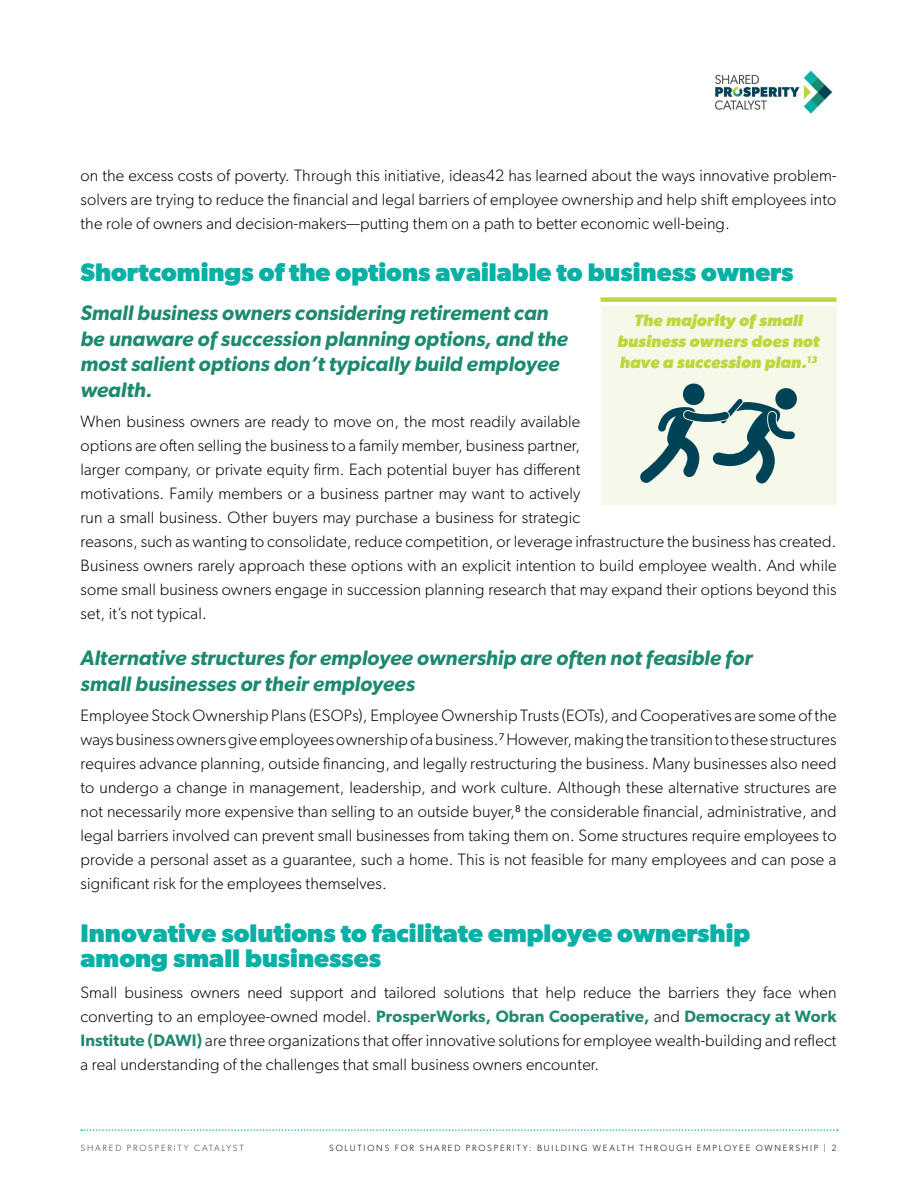
<style>
.page{position:relative;width:918px;height:1188px;background:#fff}
.page>*{position:absolute;margin:0;border:0;box-sizing:border-box;transform-origin:0 0}
.t1{font:700 25.5px/25.5px "Gibson";color:#09b0a5}
.t2{font:italic 600 21px/25.5px "Gibson";color:#1d8a70}
.t3{font:300 16.5px/24px "Gibson";letter-spacing:.01em;color:#000;text-align:justify}
.t4{font:italic 700 16.5px/21px "Gibson";letter-spacing:.01em;color:#bed73c;text-align:center}
.t5{font:300 9px "Gibson";letter-spacing:.2em;color:#000}
.t6{font:300 9px "Gibson";letter-spacing:.2em;color:#3c3e3e}
.s1{font-weight:600;color:#208a70}
</style>
<div class="page">
<img style="left:715px;top:70px;width:117px;height:44px">
<svg style="left:81px;top:1129px;width:757px;height:2px"></svg>
<div style="left:601px;top:306px;width:236px;height:199px;background:#f6f9e9"></div>
<div style="left:601px;top:297px;width:236px;height:5px;background:#bed73c"></div>
<svg style="left:640px;top:383px;width:157px;height:100px"></svg>
<p class="t3" style="left:81px;top:163px;width:757px">on the excess costs of poverty. Through this initiative, ideas42 has learned about the ways innovative problem&shy;solvers are trying to reduce the financial and legal barriers of employee ownership and help shift employees into the role of owners and decision-makers—putting them on a path to better economic well-being.</p>
<h1 class="t1" style="left:81px;top:259px;width:715px">Shortcomings of the options available to business owners</h1>
<p class="t2" style="left:81px;top:300px;width:489px">Small business owners considering retirement can be unaware of succession planning options, and the most salient options don’t typically build employee wealth.</p>
<p class="t3" style="left:81px;top:409px;width:758px;text-align:left">When business owners are ready to move on, the most readily available<br>options are often selling the business to a family member, business partner,<br>larger company, or private equity firm. Each potential buyer has different<br>motivations. Family members or a business partner may want to actively<br>run a small business. Other buyers may purchase a business for strategic<br>reasons, such as wanting to consolidate, reduce competition, or leverage infrastructure the business has created.<br>Business owners rarely approach these options with an explicit intention to build employee wealth. And while some small business owners engage in succession planning research that may expand their options beyond this set, it’s not typical.</p>
<p class="t2" style="left:81px;top:645px;width:673px">Alternative structures for employee ownership are often not feasible for small businesses or their employees</p>
<p class="t3" style="left:81px;top:703px;width:758px">Employee Stock Ownership Plans (ESOPs), Employee Ownership Trusts (EOTs), and Cooperatives are some of the ways business owners give employees ownership of a business.<sup>7</sup> However, making the transition to these structures requires advance planning, outside financing, and legally restructuring the business. Many businesses also need to undergo a change in management, leadership, and work culture. Although these alternative structures are not necessarily more expensive than selling to an outside buyer,<sup>8</sup> the considerable financial, administrative, and legal barriers involved can prevent small businesses from taking them on. Some structures require employees to provide a personal asset as a guarantee, such a home. This is not feasible for many employees and can pose a significant risk for the employees themselves.</p>
<h1 class="t1" style="left:81px;top:920px;width:671px">Innovative solutions to facilitate employee ownership among small businesses</h1>
<p class="t3" style="left:81px;top:980px;width:758px">Small business owners need support and tailored solutions that help reduce the barriers they face when converting to an employee-owned model. <span class="s1">ProsperWorks, Obran Cooperative,</span> and <span class="s1">Democracy at Work Institute (DAWI)</span> are three organizations that offer innovative solutions for employee wealth-building and reflect a real understanding of the challenges that small business owners encounter.</p>
<p class="t4" style="left:617px;top:310px;width:204px">The majority of small business owners does not have a succession plan.<sup>13</sup></p>
<p class="t6" style="left:81px;top:1142px;width:165px">SHARED PROSPERITY CATALYST</p>
<p class="t5" style="left:329px;top:1142px;width:509px">SOLUTIONS FOR SHARED PROSPERITY: BUILDING WEALTH THROUGH EMPLOYEE OWNERSHIP | 2</p>
</div>
